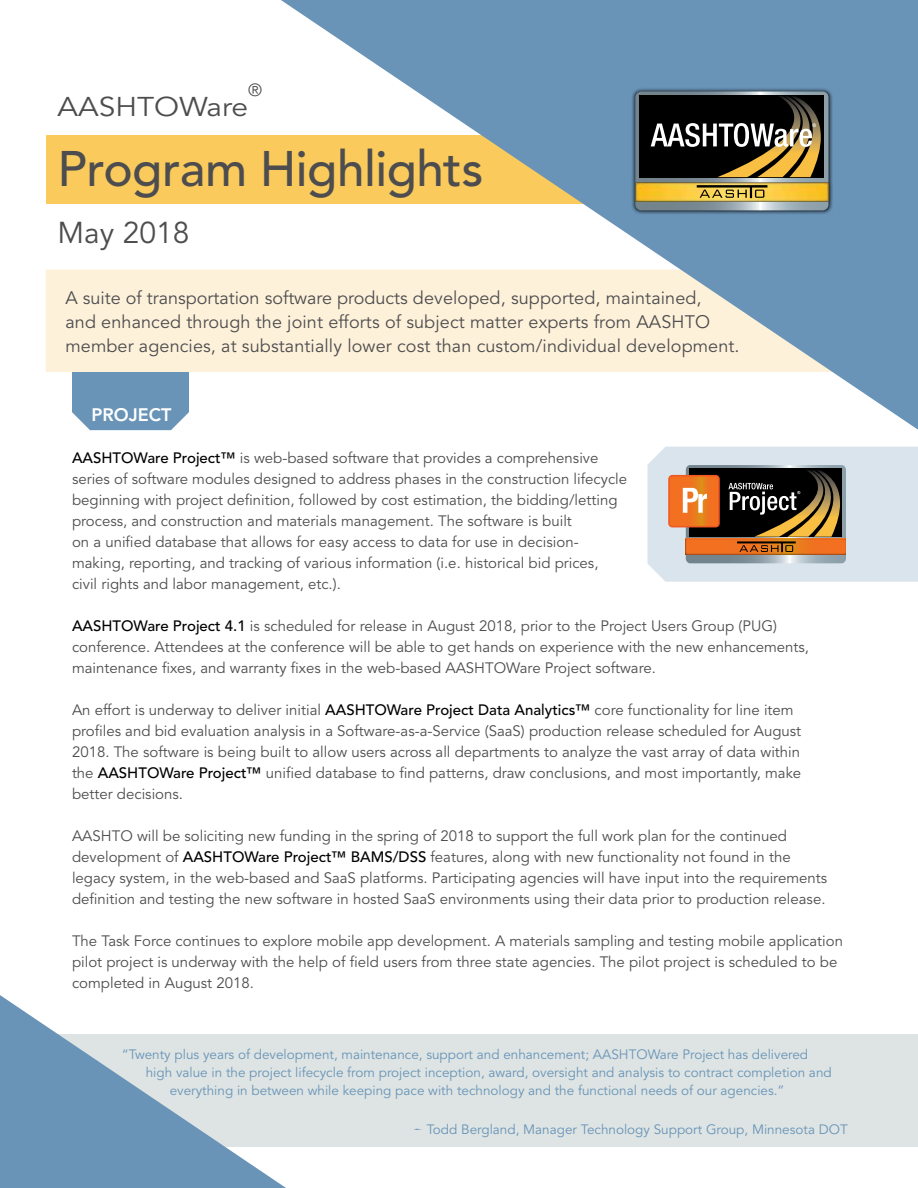
<style>
.page{position:relative;width:918px;height:1188px;background:#fff}
.page>*{position:absolute;margin:0;border:0;box-sizing:border-box;transform-origin:0 0}
.t1{font:500 49.5px "Avenir LT Std";letter-spacing:-.01em;color:#4d4d4f}
.t2{font:30px "Avenir LT Std";color:#4d4d4f}
.t3{font:27px "Avenir LT Std";color:#4d4d4f;scale:1.11 1}
.t4{font:18px/24px "Avenir LT Std";letter-spacing:.005em;color:#4d4d4f}
.t5{font:800 18px "Avenir LT Std";color:#fff}
.t6{font:17.55px "Avenir LT Std";color:#4d4d4f}
.t7{font:15px/21px "Avenir LT Std";color:#4d4d4f}
.t8{font:13.5px "Avenir LT Std";color:#6994b8}
.s1{font-weight:500;color:#000}
</style>
<div class="page">
<div style="left:72px;top:372px;width:117px;height:58px;background:#6994b8"></div>
<div style="left:46px;top:270px;width:235px;height:102px;background:#fef1da"></div>
<div style="left:46px;top:135px;width:568px;height:68px;background:#facb5c"></div>
<div style="left:0;top:1034px;width:918px;height:113px;background:#dde4e3"></div>
<svg style="left:281px;top:0;width:637px;height:430px"></svg>
<svg style="left:0;top:995px;width:286px;height:193px;fill:#6994b8"></svg>
<div style="left:631px;top:87px;width:202px;height:128px;background:#000;opacity:.9"></div>
<svg style="left:635px;top:91px;width:208px;height:119px;background:#635d46"></svg>
<svg style="left:647px;top:447px;width:271px;height:135px;background:#b1a59a"></svg>
<p class="t6" style="left:248px;top:80px;width:15px">®</p>
<h3 class="t3" style="left:58px;top:91px;width:173px">AASHTOWare</h3>
<h1 class="t1" style="left:58px;top:140px;width:427px">Program Highlights</h1>
<h2 class="t2" style="left:58px;top:215px;width:133px">May 2018</h2>
<p class="t4" style="left:65px;top:286px;width:676px">A suite of transportation software products developed, supported, maintained,<br>and enhanced through the joint efforts of subject matter experts from AASHTO member agencies, at substantially lower cost than custom/individual development.</p>
<p class="t5" style="left:92px;top:404px;width:81px">PROJECT</p>
<p class="t7" style="left:72px;top:447px;width:557px"><span class="s1">AASHTOWare Project™</span> is web-based software that provides a comprehensive series of software modules designed to address phases in the construction lifecycle beginning with project definition, followed by cost estimation, the bidding/letting process, and construction and materials management. The software is built<br>on a unified database that allows for easy access to data for use in decision&shy;making, reporting, and tracking of various information (i.e. historical bid prices, civil rights and labor management, etc.).</p>
<p class="t7" style="left:72px;top:615px;width:739px"><span class="s1">AASHTOWare Project 4.1</span> is scheduled for release in August 2018, prior to the Project Users Group (PUG) conference. Attendees at the conference will be able to get hands on experience with the new enhancements, maintenance fixes, and warranty fixes in the web-based AASHTOWare Project software.</p>
<p class="t7" style="left:72px;top:699px;width:731px">An effort is underway to deliver initial <span class="s1">AASHTOWare Project Data Analytics™</span> core functionality for line item profiles and bid evaluation analysis in a Software-as-a-Service (SaaS) production release scheduled for August 2018. The software is being built to allow users across all departments to analyze the vast array of data within the <span class="s1">AASHTOWare Project™</span> unified database to find patterns, draw conclusions, and most importantly, make better decisions.</p>
<p class="t7" style="left:72px;top:825px;width:757px">AASHTO will be soliciting new funding in the spring of 2018 to support the full work plan for the continued development of <span class="s1">AASHTOWare Project™ BAMS/DSS</span> features, along with new functionality not found in the legacy system, in the web-based and SaaS platforms. Participating agencies will have input into the requirements definition and testing the new software in hosted SaaS environments using their data prior to production release.</p>
<p class="t7" style="left:72px;top:930px;width:773px">The Task Force continues to explore mobile app development. A materials sampling and testing mobile application pilot project is underway with the help of field users from three state agencies. The pilot project is scheduled to be completed in August 2018.</p>
<p class="t8" style="left:122px;top:1047px;width:688px">“Twenty plus years of development, maintenance, support and enhancement; AASHTOWare Project has delivered</p>
<p class="t8" style="left:146px;top:1065px;width:687px">high value in the project lifecycle from project inception, award, oversight and analysis to contract completion and</p>
<p class="t8" style="left:170px;top:1083px;width:616px">everything in between while keeping pace with technology and the functional needs of our agencies.”</p>
<p class="t8" style="left:414px;top:1122px;width:435px">• Todd Bergland, Manager Technology Support Group, Minnesota DOT</p>
</div>
